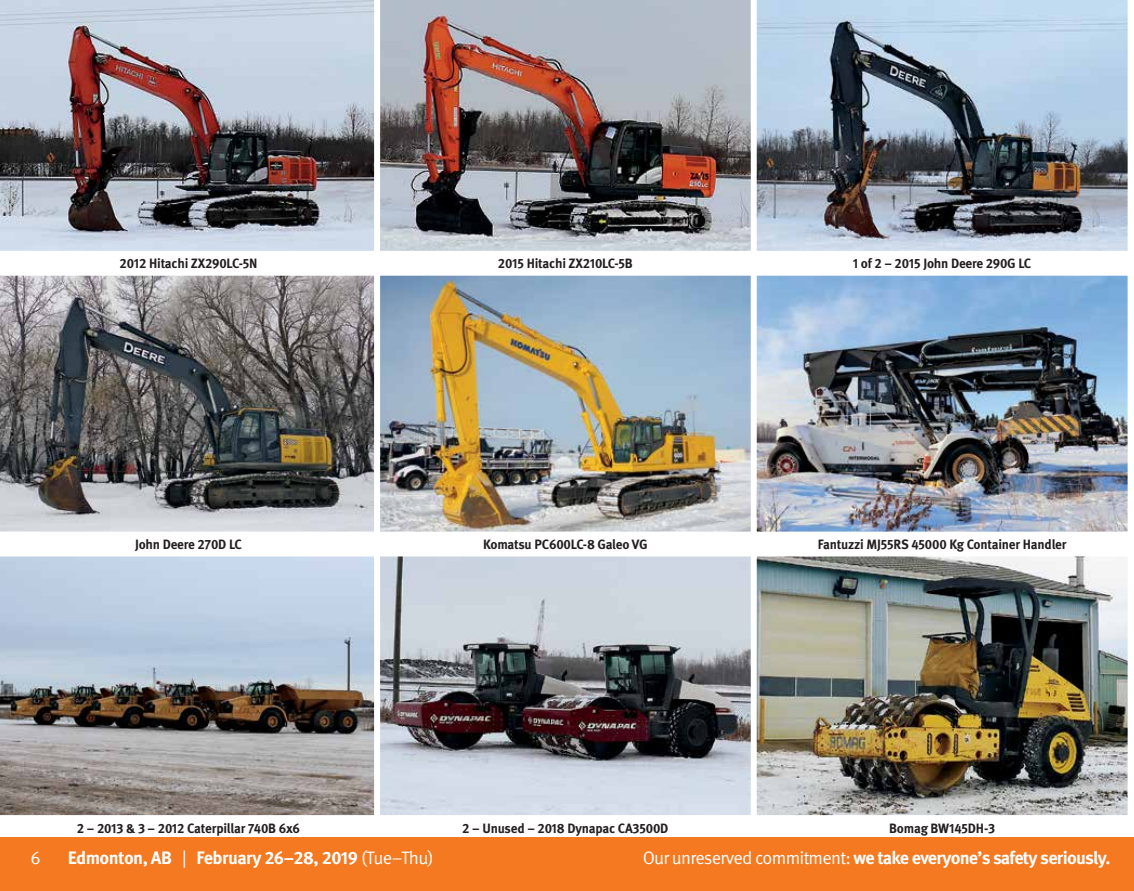
<style>
.page{position:relative;width:1134px;height:891px;background:#fff}
.page>*{position:absolute;margin:0;border:0;box-sizing:border-box;transform-origin:0 0}
.t1{font:700 18px "Meta Pro";letter-spacing:-.04em;color:#fff}
.t2{font:18px "Meta Pro";color:#fff}
.t3{font:700 13.5px "Meta Pro";letter-spacing:-.015em;color:#231f20}
.s1{font-weight:400}
</style>
<div class="page">
<div style="left:0;top:837px;width:1134px;height:54px;background:#f47920"></div>
<img style="left:0;top:0;width:375px;height:251px">
<img style="left:380px;top:0;width:371px;height:251px">
<svg style="left:756px;top:0;width:372px;height:251px;background:#8b98a7"></svg>
<svg style="left:0;top:275px;width:375px;height:257px;background:#727172"></svg>
<svg style="left:0;top:556px;width:375px;height:260px;background:#9fa3ab"></svg>
<img style="left:381px;top:277px;width:369px;height:254px">
<div style="left:377px;top:273px;width:377px;height:262px;border:3px solid #fff"></div>
<img style="left:381px;top:557px;width:369px;height:257px">
<div style="left:377px;top:553px;width:377px;height:265px;border:3px solid #fff"></div>
<img style="left:758px;top:277px;width:369px;height:254px">
<div style="left:754px;top:273px;width:377px;height:262px;border:3px solid #fff"></div>
<img style="left:758px;top:557px;width:369px;height:257px">
<div style="left:754px;top:553px;width:377px;height:265px;border:3px solid #fff"></div>
<p class="t3" style="left:120px;top:253px;width:139px">2012 Hitachi ZX290LC-5N</p>
<p class="t3" style="left:498px;top:253px;width:136px">2015 Hitachi ZX210LC-5B</p>
<p class="t3" style="left:853px;top:253px;width:180px">1 of 2 – 2015 John Deere 290G LC</p>
<p class="t3" style="left:135px;top:534px;width:109px">John Deere 270D LC</p>
<p class="t3" style="left:77px;top:817px;width:225px">2 – 2013 &amp; 3 – 2012 Caterpillar 740B 6x6</p>
<p class="t3" style="left:483px;top:534px;width:166px">Komatsu PC600LC-8 Galeo VG</p>
<p class="t3" style="left:462px;top:817px;width:208px">2 – Unused – 2018 Dynapac CA3500D</p>
<p class="t3" style="left:818px;top:534px;width:250px">Fantuzzi MJ55RS 45000 Kg Container Handler</p>
<p class="t3" style="left:889px;top:817px;width:108px">Bomag BW145DH-3</p>
<h1 class="t2" style="left:30px;top:844px;width:12px">6</h1>
<h1 class="t1" style="left:68px;top:844px;width:367px">Edmonton, AB <span class="s1">|</span> February 26–28, 2019 <span class="s1">(Tue–Thu)</span></h1>
<h1 class="t1" style="left:643px;top:844px;width:469px"><span class="s1">Our unreserved commitment:</span> we take everyone’s safety seriously.</h1>
</div>
